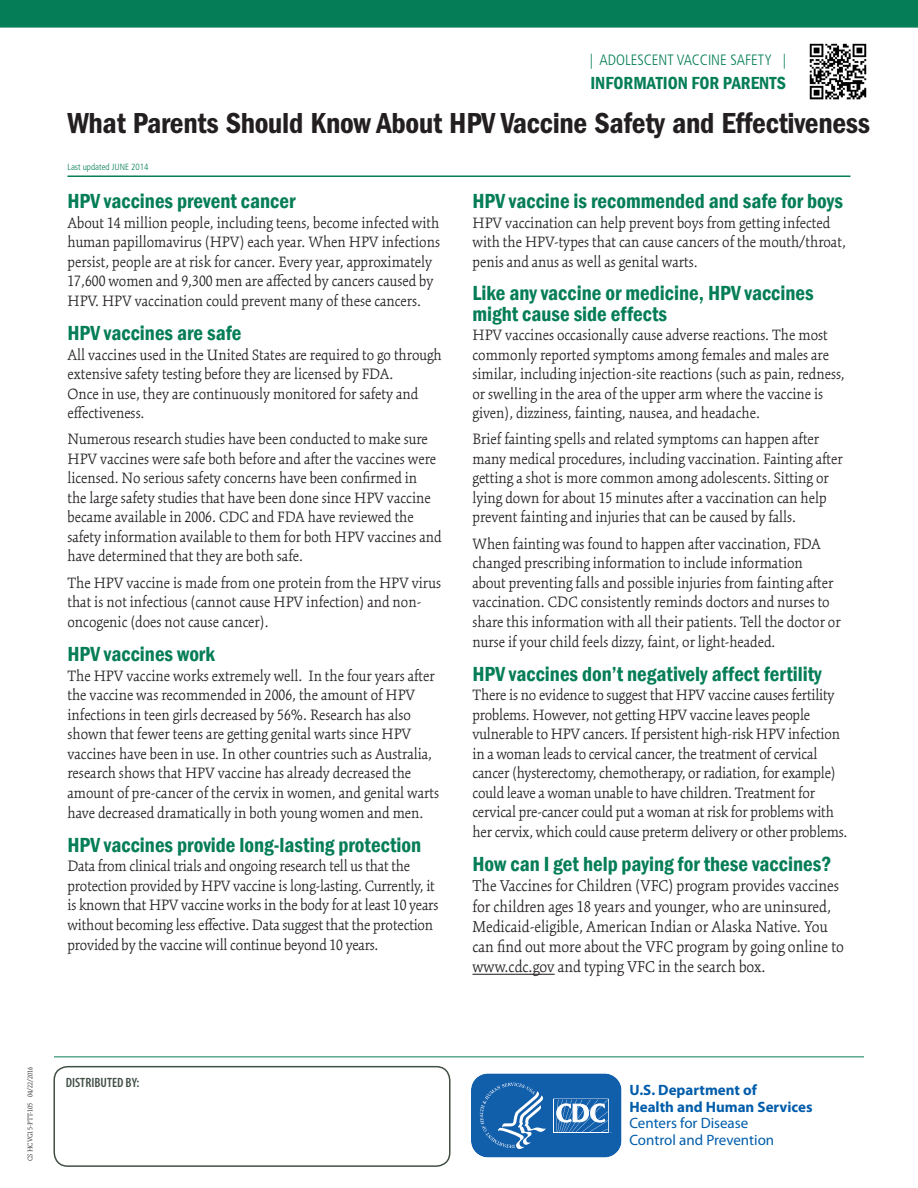
<style>
.page{position:relative;width:918px;height:1188px;background:#fff}
.page>*{position:absolute;margin:0;border:0;box-sizing:border-box;transform-origin:0 0}
.t1{font:30px "ITC Franklin Gothic Std Dm Cd";letter-spacing:-.01em;color:#231f20}
.t2{font:600 condensed 21px/20.2px "Franklin Gothic";color:#057d57}
.t3{font:600 condensed 18px "Franklin Gothic";color:#057d57}
.t4{font:300 17.25px/20.2px "Kinesis Std";color:#231f20}
.t5{font:300 16.5px/19.6px "Kinesis Std";color:#231f20}
.t6{font:700 15px/16.5px "Myriad Pro";color:#015dab}
.t7{font:15px/16.5px "Myriad Pro";color:#015dab}
.t8{font:300 condensed 15px "Frutiger LT Std";color:#057d57}
.t9{font:600 condensed 13.5px "Myriad Pro";color:#414f45}
.t10{font:300 condensed 9px "Frutiger LT Std";color:#057d57}
.t11{font:300 7.5px "Kinesis Std";color:#231f20}
</style>
<div class="page">
<div style="left:0;top:0;width:918px;height:28px;background:#057d57"></div>
<hr style="left:68px;top:176px;width:782px;height:1px;background:#057d57">
<hr style="left:54px;top:1057px;width:810px;height:1px;background:#057d57">
<div style="left:53px;top:1066px;width:398px;height:101px;border:2px solid #414f45;border-radius:14px"></div>
<img style="left:809px;top:43px;width:58px;height:57px">
<svg style="left:471px;top:1073px;width:151px;height:85px;background:#3475b7"></svg>
<hr style="left:472px;top:974px;width:83px;height:1px;background:#231f20">
<p class="t8" style="left:590px;top:52px;width:198px">| ADOLESCENT VACCINE SAFETY |</p>
<p class="t3" style="left:590px;top:70px;width:197px">INFORMATION FOR PARENTS</p>
<h1 class="t1" style="left:68px;top:106px;width:804px">What Parents Should Know About HPV Vaccine Safety and Effectiveness</h1>
<p class="t10" style="left:68px;top:162px;width:83px">Last updated JUNE 2014</p>
<p class="t2" style="left:68px;top:191px;width:230px">HPV vaccines prevent cancer</p>
<p class="t5" style="left:68px;top:213px;width:374px">About 14 million people, including teens, become infected with human papillomavirus (HPV) each year. When HPV infections persist, people are at risk for cancer. Every year, approximately 17,600 women and 9,300 men are affected by cancers caused by HPV. HPV vaccination could prevent many of these cancers.</p>
<p class="t2" style="left:68px;top:323px;width:176px">HPV vaccines are safe</p>
<p class="t5" style="left:68px;top:345px;width:376px">All vaccines used in the United States are required to go through extensive safety testing before they are licensed by FDA.<br>Once in use, they are continuously monitored for safety and effectiveness.</p>
<p class="t5" style="left:68px;top:430px;width:376px">Numerous research studies have been conducted to make sure HPV vaccines were safe both before and after the vaccines were licensed. No serious safety concerns have been confirmed in<br>the large safety studies that have been done since HPV vaccine became available in 2006. CDC and FDA have reviewed the safety information available to them for both HPV vaccines and have determined that they are both safe.</p>
<p class="t5" style="left:68px;top:573px;width:375px">The HPV vaccine is made from one protein from the HPV virus that is not infectious (cannot cause HPV infection) and non&shy;oncogenic (does not cause cancer).</p>
<p class="t2" style="left:68px;top:644px;width:149px">HPV vaccines work</p>
<p class="t5" style="left:68px;top:666px;width:373px">The HPV vaccine works extremely well. In the four years after the vaccine was recommended in 2006, the amount of HPV infections in teen girls decreased by 56%. Research has also shown that fewer teens are getting genital warts since HPV vaccines have been in use. In other countries such as Australia, research shows that HPV vaccine has already decreased the amount of pre-cancer of the cervix in women, and genital warts have decreased dramatically in both young women and men.</p>
<p class="t2" style="left:68px;top:834px;width:355px">HPV vaccines provide long-lasting protection</p>
<p class="t5" style="left:68px;top:856px;width:372px">Data from clinical trials and ongoing research tell us that the protection provided by HPV vaccine is long-lasting. Currently, it is known that HPV vaccine works in the body for at least 10 years without becoming less effective. Data suggest that the protection provided by the vaccine will continue beyond 10 years.</p>
<p class="t2" style="left:472px;top:191px;width:372px">HPV vaccine is recommended and safe for boys</p>
<p class="t5" style="left:472px;top:213px;width:375px">HPV vaccination can help prevent boys from getting infected with the HPV-types that can cause cancers of the mouth/throat, penis and anus as well as genital warts.</p>
<p class="t2" style="left:472px;top:283px;width:343px">Like any vaccine or medicine, HPV vaccines might cause side effects</p>
<p class="t5" style="left:472px;top:325px;width:374px">HPV vaccines occasionally cause adverse reactions. The most commonly reported symptoms among females and males are similar, including injection-site reactions (such as pain, redness, or swelling in the area of the upper arm where the vaccine is given), dizziness, fainting, nausea, and headache.</p>
<p class="t5" style="left:472px;top:430px;width:372px">Brief fainting spells and related symptoms can happen after many medical procedures, including vaccination. Fainting after getting a shot is more common among adolescents. Sitting or lying down for about 15 minutes after a vaccination can help prevent fainting and injuries that can be caused by falls.</p>
<p class="t5" style="left:472px;top:534px;width:370px">When fainting was found to happen after vaccination, FDA changed prescribing information to include information<br>about preventing falls and possible injuries from fainting after vaccination. CDC consistently reminds doctors and nurses to share this information with all their patients. Tell the doctor or nurse if your child feels dizzy, faint, or light-headed.</p>
<p class="t2" style="left:472px;top:663px;width:351px">HPV vaccines don’t negatively affect fertility</p>
<p class="t5" style="left:472px;top:685px;width:376px">There is no evidence to suggest that HPV vaccine causes fertility problems. However, not getting HPV vaccine leaves people vulnerable to HPV cancers. If persistent high-risk HPV infection in a woman leads to cervical cancer, the treatment of cervical cancer (hysterectomy, chemotherapy, or radiation, for example) could leave a woman unable to have children. Treatment for cervical pre-cancer could put a woman at risk for problems with her cervix, which could cause preterm delivery or other problems.</p>
<p class="t2" style="left:472px;top:854px;width:360px">How can I get help paying for these vaccines?</p>
<p class="t4" style="left:472px;top:876px;width:373px">The Vaccines for Children (VFC) program provides vaccines for children ages 18 years and younger, who are uninsured, Medicaid-eligible, American Indian or Alaska Native. You can find out more about the VFC program by going online to www.cdc.gov and typing VFC in the search box.</p>
<p class="t11" style="left:26px;top:1161px;width:96px;rotate:-90deg">CS HCVG15-PTT-105 04/22/2016</p>
<p class="t9" style="left:66px;top:1075px;width:75px">DISTRIBUTED BY:</p>
<p class="t6" style="left:629px;top:1082px;width:185px">U.S. Department of<br>Health and Human Services</p>
<p class="t7" style="left:629px;top:1116px;width:146px">Centers for Disease<br>Control and Prevention</p>
</div>
